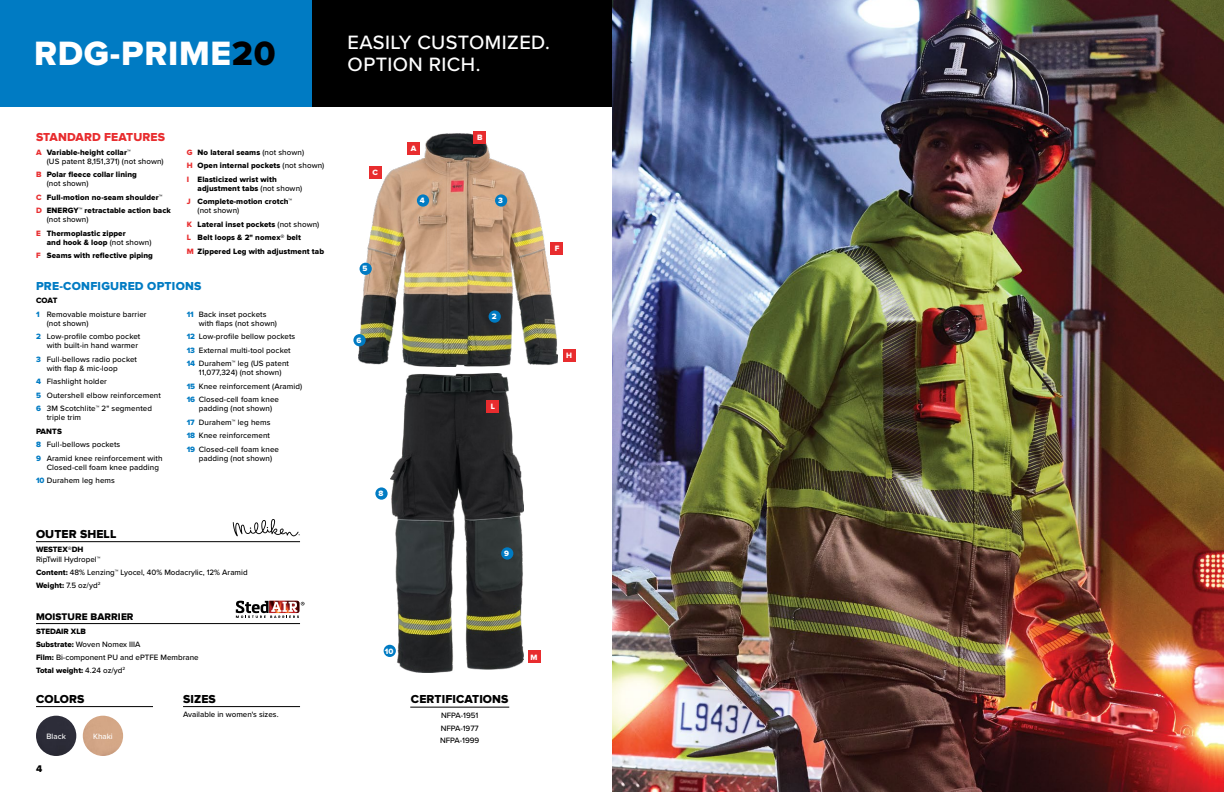
<style>
.page{position:relative;width:1224px;height:792px;background:#fff}
.page>*{position:absolute;margin:0;border:0;box-sizing:border-box;transform-origin:0 0}
.t1{font:35px "Proxima Nova Extrabld";letter-spacing:.02em;color:#fff}
.t2{font:500 20px/22px "Proxima Nova";letter-spacing:.02em;color:#fff}
.t3{font:12px "Proxima Nova Extrabld";letter-spacing:.01em;color:#000}
.t4{font:12px "Proxima Nova Extrabld";letter-spacing:.02em;color:#007bc3}
.t5{font:12px "Proxima Nova Extrabld";letter-spacing:.01em;color:#e82c2e}
.t6{font:10px "Proxima Nova Extrabld";letter-spacing:.01em;color:#000}
.t7{font:500 8px/13.5px "Proxima Nova";letter-spacing:.01em;color:#000}
.t8{font:8px/13.5px "Proxima Nova Extrabld";letter-spacing:.01em;color:#000}
.t9{font:8px "Proxima Nova Extrabld";color:#fff}
.t10{font:500 8px "Proxima Nova";color:#fff}
.s1{color:#000}
.s2{color:#e82c2e}
.s3{font-family:"Proxima Nova";font-weight:500}
.s4{font-family:"Proxima Nova Extrabld";font-weight:400;color:#007bc3}
.s5{font-family:"Proxima Nova Extrabld";font-weight:400}
</style>
<div class="page">
<div style="left:0;top:0;width:612px;height:106px;background:#000"></div>
<div style="left:0;top:0;width:312px;height:106px;background:#007bc3"></div>
<img style="left:83px;top:716px;width:40px;height:40px;border-radius:20px">
<hr style="left:36px;top:541px;width:264px;height:1px;background:#000">
<svg style="left:233px;top:519px;width:67px;height:17px"></svg>
<hr style="left:36px;top:623px;width:264px;height:1px;background:#000">
<svg style="left:236px;top:601px;width:68px;height:17px"></svg>
<hr style="left:36px;top:706px;width:117px;height:1px;background:#000">
<img style="left:36px;top:716px;width:40px;height:40px;border-radius:20px">
<hr style="left:183px;top:706px;width:117px;height:1px;background:#000">
<img style="left:359px;top:133px;width:199px;height:234px">
<img style="left:391px;top:374px;width:133px;height:299px">
<div style="left:407px;top:143px;width:13px;height:12px;background:#e82c2e"></div>
<div style="left:369px;top:167px;width:12px;height:12px;background:#e82c2e"></div>
<div style="left:474px;top:131px;width:12px;height:13px;background:#e82c2e"></div>
<div style="left:551px;top:242px;width:12px;height:12px;background:#e82c2e"></div>
<div style="left:487px;top:400px;width:12px;height:12px;background:#e82c2e"></div>
<div style="left:528px;top:651px;width:12px;height:12px;background:#e82c2e"></div>
<div style="left:563px;top:349px;width:12px;height:12px;background:#e82c2e"></div>
<div style="left:495px;top:194px;width:12px;height:13px;background:#007bc3;border-radius:50%"></div>
<div style="left:384px;top:645px;width:12px;height:12px;background:#007bc3;border-radius:50%"></div>
<div style="left:417px;top:194px;width:12px;height:13px;background:#007bc3;border-radius:50%"></div>
<div style="left:360px;top:263px;width:12px;height:12px;background:#007bc3;border-radius:50%"></div>
<div style="left:501px;top:547px;width:12px;height:13px;background:#007bc3;border-radius:50%"></div>
<div style="left:353px;top:334px;width:13px;height:12px;background:#007bc3;border-radius:50%"></div>
<div style="left:489px;top:310px;width:12px;height:13px;background:#007bc3;border-radius:50%"></div>
<svg style="left:375px;top:487px;width:13px;height:13px"></svg>
<hr style="left:410px;top:707px;width:99px;height:1px;background:#000">
<img style="left:612px;top:0;width:612px;height:792px">
<h1 class="t1" style="left:34px;top:37px;width:243px">RDG-PRIME<span class="s1">20</span></h1>
<h2 class="t2" style="left:348px;top:30px;width:204px">EASILY CUSTOMIZED.<br>OPTION RICH.</h2>
<h3 class="t5" style="left:36px;top:132px;width:131px">STANDARD FEATURES</h3>
<p class="t8" style="left:36px;top:146px;width:96px"><span class="s2">A</span> Variable-height collar™</p>
<p class="t7" style="left:47px;top:154px;width:118px">(US patent 8,151,371) (not shown)</p>
<p class="t8" style="left:36px;top:168px;width:102px"><span class="s2">B</span> Polar fleece collar lining</p>
<p class="t7" style="left:47px;top:177px;width:43px">(not shown)</p>
<p class="t8" style="left:36px;top:191px;width:136px"><span class="s2">C</span> Full-motion no-seam shoulder™<br><span class="s2">D</span> ENERGY™ retractable action back</p>
<p class="t7" style="left:47px;top:213px;width:43px">(not shown)</p>
<p class="t8" style="left:47px;top:229px;width:106px;line-height:9px;text-indent:-11px"><span class="s2">E</span> Thermoplastic zipper<br>and hook &amp; loop <span class="s3">(not shown)</span></p>
<p class="t8" style="left:36px;top:249px;width:119px"><span class="s2">F</span> Seams with reflective piping</p>
<p class="t8" style="left:187px;top:146px;width:139px"><span class="s2">G</span> No lateral seams <span class="s3">(not shown)<br></span><span class="s2">H</span> Open internal pockets <span class="s3">(not shown)<br></span><span class="s2">I</span> Elasticized wrist with</p>
<p class="t8" style="left:187px;top:182px;width:117px;text-indent:11px">adjustment tabs <span class="s3">(not shown)<br></span><span class="s2">J</span> Complete-motion crotch™</p>
<p class="t7" style="left:198px;top:204px;width:43px">(not shown)</p>
<p class="t8" style="left:187px;top:218px;width:139px"><span class="s2">K</span> Lateral inset pockets <span class="s3">(not shown)<br></span><span class="s2">L</span> Belt loops &amp; 2" nomex® belt<br><span class="s2">M</span> Zippered Leg with adjustment tab</p>
<h3 class="t4" style="left:36px;top:281px;width:167px">PRE-CONFIGURED OPTIONS</h3>
<p class="t8" style="left:36px;top:294px;width:23px">COAT</p>
<p class="t7" style="left:47px;top:310px;width:101px;line-height:9px;text-indent:-11px"><span class="s4">1</span> Removable moisture barrier (not shown)</p>
<p class="t7" style="left:36px;top:332px;width:106px;line-height:9px;text-align:right"><span class="s4">2</span> Low-profile combo pocket with built-in hand warmer</p>
<p class="t7" style="left:47px;top:355px;width:92px;line-height:9px;text-indent:-11px"><span class="s4">3</span> Full-bellows radio pocket with flap &amp; mic-loop</p>
<p class="t7" style="left:36px;top:375px;width:126px"><span class="s4">4</span> Flashlight holder<br><span class="s4">5</span> Outershell elbow reinforcement<br><span class="s4">6</span> 3M Scotchlite™ 2" segmented</p>
<p class="t7" style="left:47px;top:411px;width:36px">triple trim</p>
<p class="t8" style="left:36px;top:425px;width:27px">PANTS</p>
<p class="t7" style="left:36px;top:438px;width:128px"><span class="s4">8</span> Full-bellows pockets<br><span class="s4">9</span> Aramid knee reinforcement with</p>
<p class="t7" style="left:36px;top:460px;width:124px;text-indent:11px">Closed-cell foam knee padding<br><span class="s4">10</span> Durahem leg hems</p>
<p class="t7" style="left:199px;top:310px;width:80px;line-height:9px;text-indent:-12px"><span class="s4">11</span> Back inset pockets with flaps (not shown)</p>
<p class="t7" style="left:187px;top:330px;width:110px"><span class="s4">12</span> Low-profile bellow pockets<br><span class="s4">13</span> External multi-tool pocket<br><span class="s4">14</span> Durahem™ leg (US patent</p>
<p class="t7" style="left:187px;top:366px;width:117px;text-indent:12px">11,077,324) (not shown)<br><span class="s4">15</span> Knee reinforcement (Aramid)<br><span class="s4">16</span> Closed-cell foam knee</p>
<p class="t7" style="left:187px;top:402px;width:94px;text-indent:12px">padding (not shown)<br><span class="s4">17</span> Durahem™ leg hems<br><span class="s4">18</span> Knee reinforcement<br><span class="s4">19</span> Closed-cell foam knee</p>
<p class="t7" style="left:199px;top:451px;width:75px">padding (not shown)</p>
<h3 class="t3" style="left:36px;top:528px;width:82px">OUTER SHELL</h3>
<p class="t8" style="left:36px;top:543px;width:49px">WESTEX®DH</p>
<p class="t7" style="left:36px;top:553px;width:213px;line-height:12.9px">RipTwill Hydropel™<br><span class="s5">Content:</span> 48% Lenzing™ Lyocel, 40% Modacrylic, 12% Aramid<br><span class="s5">Weight:</span> 7.5 oz/yd<sup>2</sup></p>
<p class="t6" style="left:36px;top:612px;width:99px">MOISTURE BARRIER</p>
<p class="t8" style="left:36px;top:625px;width:51px">STEDAIR XLB</p>
<p class="t7" style="left:36px;top:638px;width:164px;line-height:12.9px"><span class="s5">Substrate:</span> Woven Nomex IIIA<br><span class="s5">Film:</span> Bi-component PU and ePTFE Membrane</p>
<p class="t8" style="left:36px;top:664px;width:91px">Total weight: <span class="s3">4.24 oz/yd</span><sup>2</sup></p>
<h3 class="t3" style="left:36px;top:693px;width:50px">COLORS</h3>
<p class="t10" style="left:46px;top:730px;width:21px">Black</p>
<h3 class="t3" style="left:183px;top:693px;width:34px">SIZES</h3>
<p class="t7" style="left:183px;top:707px;width:97px">Available in women's sizes.</p>
<p class="t10" style="left:93px;top:730px;width:21px">Khaki</p>
<p class="t6" style="left:36px;top:764px;width:8px">4</p>
<p class="t9" style="left:373px;top:169px;width:7px">C</p>
<p class="t9" style="left:363px;top:265px;width:6px">5</p>
<p class="t9" style="left:356px;top:337px;width:6px">6</p>
<p class="t9" style="left:411px;top:145px;width:7px">A</p>
<p class="t9" style="left:420px;top:197px;width:6px">4</p>
<p class="t9" style="left:378px;top:490px;width:6px">8</p>
<p class="t9" style="left:477px;top:134px;width:7px">B</p>
<p class="t9" style="left:498px;top:197px;width:6px">3</p>
<p class="t9" style="left:492px;top:313px;width:6px">2</p>
<p class="t9" style="left:491px;top:403px;width:6px">L</p>
<p class="t9" style="left:555px;top:244px;width:6px">F</p>
<p class="t9" style="left:566px;top:351px;width:7px">H</p>
<p class="t9" style="left:504px;top:550px;width:6px">9</p>
<p class="t9" style="left:385px;top:647px;width:10px">10</p>
<h3 class="t3" style="left:411px;top:694px;width:99px">CERTIFICATIONS</h3>
<p class="t7" style="left:440px;top:708px;width:41px;line-height:12.9px;text-align:justify">NFPA-1951<br>NFPA-1977<br>NFPA-1999</p>
<p class="t9" style="left:531px;top:653px;width:9px">M</p>
</div>
